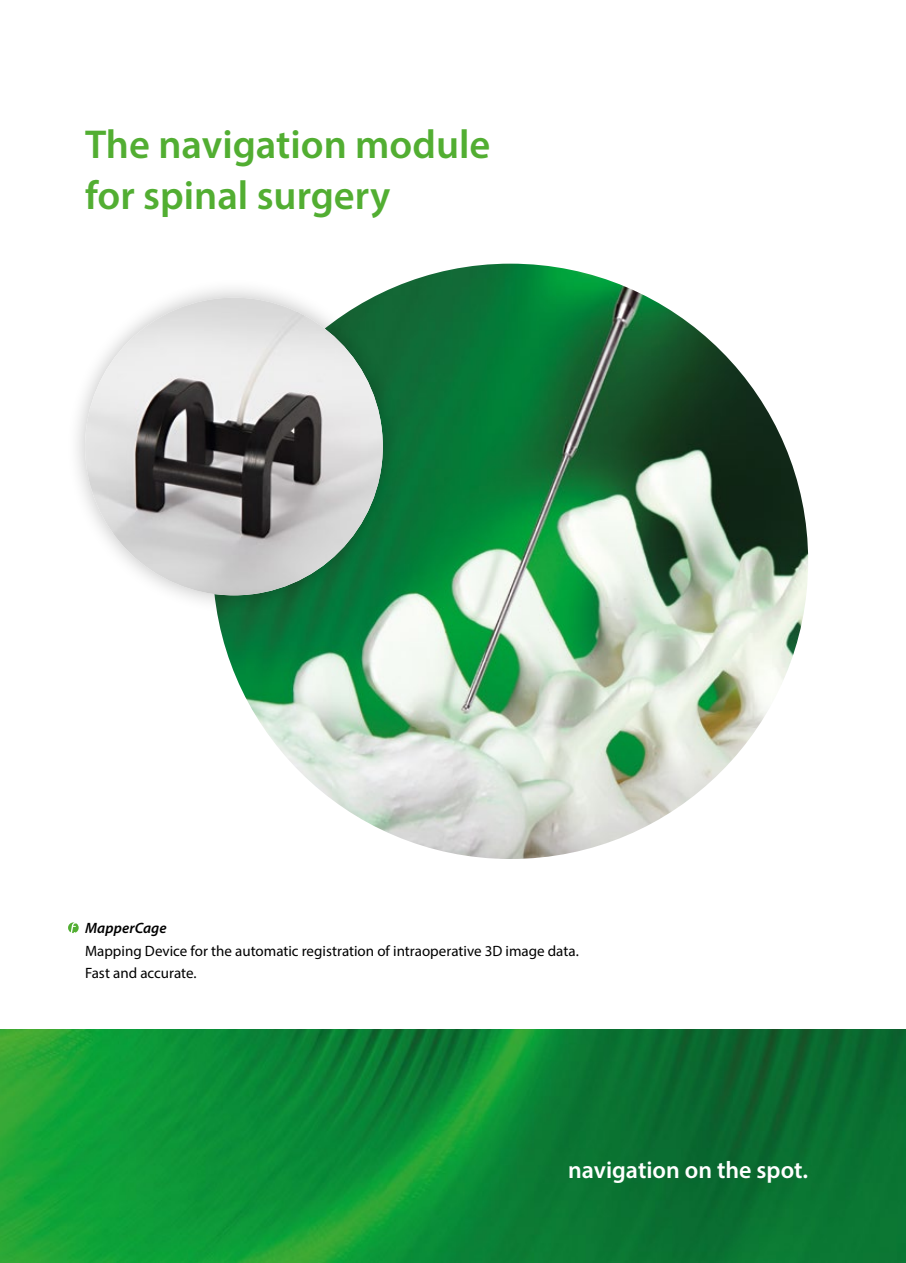
<style>
.page{position:relative;width:906px;height:1263px;background:#fff}
.page>*{position:absolute;margin:0;border:0;box-sizing:border-box;transform-origin:0 0}
.t1{font:600 40.5px/51px "Myriad Pro";color:#52ae32}
.t2{font:600 24px "Myriad Pro";color:#fff}
.t3{font:15px/22.5px "Myriad Pro";color:#000}
.t4{font:italic 600 15px "Myriad Pro";letter-spacing:.01em;color:#000}
</style>
<div class="page">
<img style="left:0;top:1029px;width:906px;height:234px">
<img style="left:213px;top:264px;width:595px;height:595px;border-radius:298px">
<div style="left:66px;top:278px;width:336px;height:337px;background:#000;opacity:.25"></div>
<img style="left:85px;top:298px;width:298px;height:297px;border-radius:149px">
<svg style="left:68px;top:922px;width:11px;height:11px"></svg>
<h1 class="t1" style="left:85px;top:118px;width:407px">The navigation module for spinal surgery</h1>
<p class="t4" style="left:85px;top:918px;width:83px">MapperCage</p>
<p class="t3" style="left:85px;top:939px;width:495px">Mapping Device for the automatic registration of intraoperative 3D image data.<br>Fast and accurate.</p>
<h2 class="t2" style="left:568px;top:1154px;width:241px">navigation on the spot.</h2>
</div>
